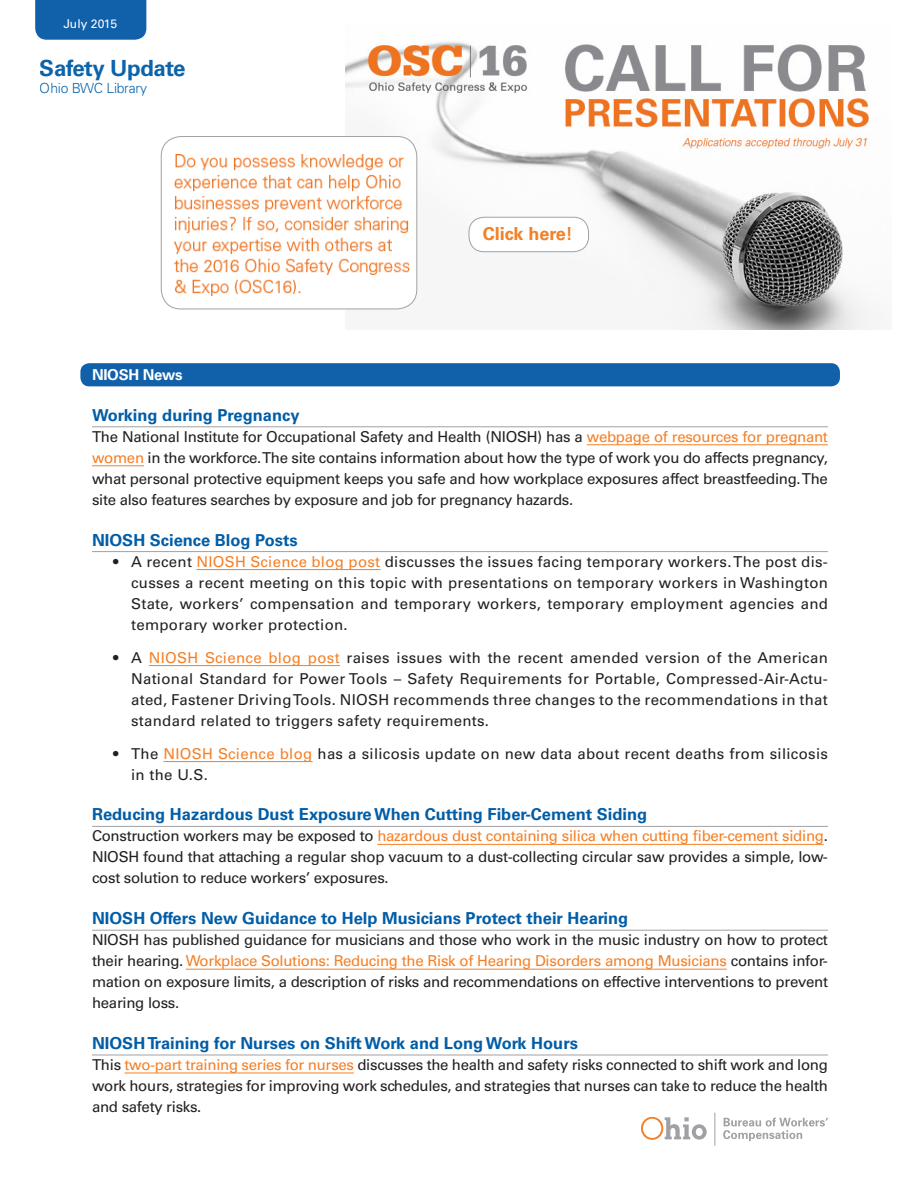
<style>
.page{position:relative;width:918px;height:1188px;background:#fff}
.page>*{position:absolute;margin:0;border:0;box-sizing:border-box;transform-origin:0 0}
.t1{font:700 22.35px "Univers LT Std";letter-spacing:-.02em;color:#015da7}
.Head_1{font:700 18px "Univers LT Std";color:#f48026}
.head_rule{font:700 16.5px "Univers LT Std";color:#015da7}
.Body{font:15px/21px "Univers LT Std";letter-spacing:-.02em;color:#231f20;text-align:justify}
.bullets{font:15px/21px "Univers LT Std";letter-spacing:.02em;color:#231f20;text-align:justify}
.Body-2{font:700 15px "Univers LT Std";letter-spacing:-.02em;color:#fff}
.t2{font:300 13.95px "Univers LT Std";letter-spacing:-.02em;color:#015da7}
.BULLIT{font:12.15px "Univers LT Std";letter-spacing:-.01em;color:#fff}
.s1{color:#f48026}
</style>
<div class="page">
<div style="left:80px;top:363px;width:760px;height:23px;background:#1161aa;border-radius:9px"></div>
<svg style="left:641px;top:1117px;width:66px;height:23px"></svg>
<svg style="left:723px;top:1118px;width:105px;height:23px"></svg>
<hr style="left:714px;top:1113px;width:1px;height:33px;background:#a1a1a5">
<hr style="left:92px;top:426px;width:736px;height:1px;background:#a1a1a5">
<hr style="left:587px;top:444px;width:241px;height:1px;background:#f48026">
<hr style="left:92px;top:465px;width:52px;height:1px;background:#f48026">
<hr style="left:92px;top:551px;width:736px;height:1px;background:#a1a1a5">
<hr style="left:197px;top:569px;width:184px;height:1px;background:#f48026">
<hr style="left:149px;top:665px;width:191px;height:1px;background:#f48026">
<hr style="left:163px;top:761px;width:150px;height:1px;background:#f48026">
<hr style="left:92px;top:826px;width:736px;height:1px;background:#a1a1a5">
<hr style="left:377px;top:844px;width:447px;height:1px;background:#f48026">
<hr style="left:92px;top:930px;width:736px;height:1px;background:#a1a1a5">
<hr style="left:186px;top:969px;width:541px;height:1px;background:#f48026">
<hr style="left:92px;top:1055px;width:736px;height:1px;background:#a1a1a5">
<hr style="left:125px;top:1073px;width:229px;height:1px;background:#f48026">
<img style="left:346px;top:41px;width:525px;height:289px">
<div style="left:161px;top:137px;width:256px;height:172px;background:#fff;border-radius:20px"></div>
<div style="left:161px;top:136px;width:256px;height:173px;border:1px solid #a1a1a5;border-radius:20px"></div>
<img style="left:174px;top:154px;width:235px;height:141px">
<div style="left:35px;top:0;width:112px;height:40px;background:#1161aa"></div>
<div style="left:469px;top:217px;width:120px;height:35px;background:#fff;border-radius:15px"></div>
<div style="left:469px;top:217px;width:120px;height:35px;border:1px solid #a1a1a5;border-radius:15px"></div>
<p class="BULLIT" style="left:63px;top:17px;width:55px">July 2015</p>
<h1 class="t1" style="left:40px;top:55px;width:147px">Safety Update</h1>
<p class="t2" style="left:40px;top:79px;width:109px">Ohio BWC Library</p>
<p class="Head_1" style="left:483px;top:223px;width:92px">Click here!</p>
<p class="Body-2" style="left:92px;top:366px;width:92px">NIOSH News</p>
<p class="head_rule" style="left:92px;top:405px;width:209px">Working during Pregnancy</p>
<p class="Body" style="left:92px;top:426px;width:737px">The National Institute for Occupational Safety and Health (NIOSH) has a <span class="s1">webpage of resources for pregnant women</span> in the workforce. The site contains information about how the type of work you do affects pregnancy, what personal protective equipment keeps you safe and how workplace exposures affect breastfeeding. The site also features searches by exposure and job for pregnancy hazards.</p>
<p class="head_rule" style="left:92px;top:530px;width:207px">NIOSH Science Blog Posts</p>
<p class="bullets" style="left:131px;top:551px;width:698px;text-indent:-18px">• A recent <span class="s1">NIOSH Science blog post</span> discusses the issues facing temporary workers. The post dis&shy;cusses a recent meeting on this topic with presentations on temporary workers in Washington State, workers’ compensation and temporary workers, temporary employment agencies and temporary worker protection.</p>
<p class="bullets" style="left:131px;top:647px;width:698px;text-indent:-18px">• A <span class="s1">NIOSH Science blog post</span> raises issues with the recent amended version of the American National Standard for Power Tools – Safety Requirements for Portable, Compressed-Air-Actu&shy;ated, Fastener Driving Tools. NIOSH recommends three changes to the recommendations in that standard related to triggers safety requirements.</p>
<p class="bullets" style="left:131px;top:743px;width:698px;text-indent:-18px">• The <span class="s1">NIOSH Science blog</span> has a silicosis update on new data about recent deaths from silicosis in the U.S.</p>
<p class="head_rule" style="left:92px;top:805px;width:557px">Reducing Hazardous Dust Exposure When Cutting Fiber-Cement Siding</p>
<p class="Body" style="left:92px;top:826px;width:737px">Construction workers may be exposed to <span class="s1">hazardous dust containing silica when cutting fiber-cement siding</span>.<br>NIOSH found that attaching a regular shop vacuum to a dust-collecting circular saw provides a simple, low&shy;cost solution to reduce workers’ exposures.</p>
<p class="head_rule" style="left:92px;top:909px;width:538px">NIOSH Offers New Guidance to Help Musicians Protect their Hearing</p>
<p class="Body" style="left:92px;top:929px;width:737px">NIOSH has published guidance for musicians and those who work in the music industry on how to protect their hearing. <span class="s1">Workplace Solutions: Reducing the Risk of Hearing Disorders among Musicians</span> contains infor&shy;mation on exposure limits, a description of risks and recommendations on effective interventions to prevent hearing loss.</p>
<p class="head_rule" style="left:92px;top:1034px;width:487px">NIOSH Training for Nurses on Shift Work and Long Work Hours</p>
<p class="Body" style="left:92px;top:1054px;width:737px">This <span class="s1">two-part training series for nurses</span> discusses the health and safety risks connected to shift work and long work hours, strategies for improving work schedules, and strategies that nurses can take to reduce the health and safety risks.</p>
</div>
